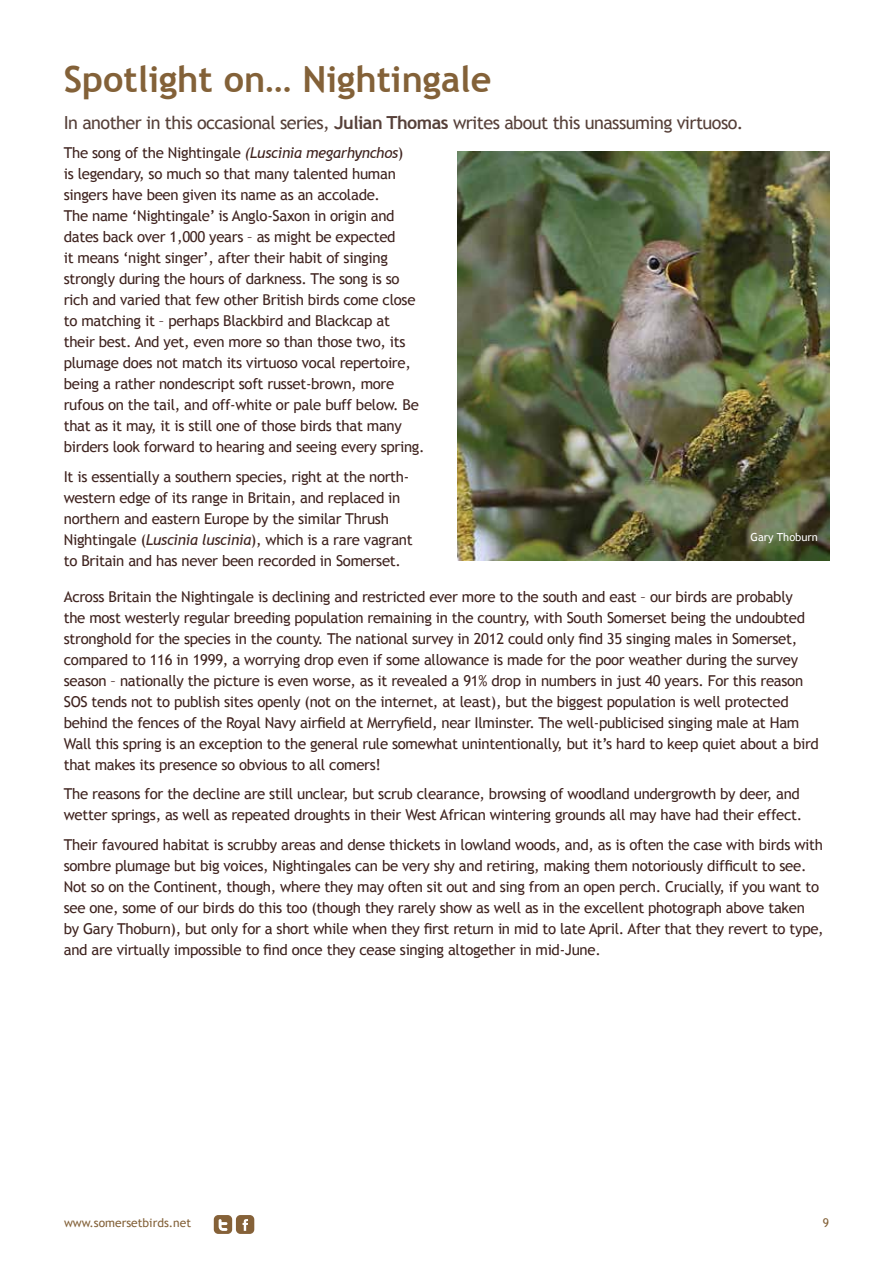
<style>
.page{position:relative;width:893px;height:1263px;background:#fff}
.page>*{position:absolute;margin:0;border:0;box-sizing:border-box;transform-origin:0 0}
.t1{font:700 36px "Trebuchet MS";color:#836138}
.t2{font:18px "Trebuchet MS";letter-spacing:-.03em;color:#564039}
.t3{font:15px/21px "Trebuchet MS";letter-spacing:-.02em;color:#3f231f}
.t4{font:12px "Trebuchet MS";color:#836138}
.t5{font:11.1px "Trebuchet MS";color:#fff}
.s1{font-weight:700}
.s2{font-style:italic}
</style>
<div class="page">
<svg style="left:214px;top:1215px;width:40px;height:19px"></svg>
<img style="left:457px;top:151px;width:372px;height:410px">
<h1 class="t1" style="left:64px;top:56px;width:429px">Spotlight on… Nightingale</h1>
<p class="t2" style="left:64px;top:112px;width:681px">In another in this occasional series, <span class="s1">Julian Thomas</span> writes about this unassuming virtuoso.</p>
<p class="t3" style="left:64px;top:143px;width:362px">The song of the Nightingale <span class="s2">(Luscinia megarhynchos</span>)<br>is legendary, so much so that many talented human singers have been given its name as an accolade.<br>The name ‘Nightingale’ is Anglo-Saxon in origin and dates back over 1,000 years – as might be expected<br>it means ‘night singer’, after their habit of singing strongly during the hours of darkness. The song is so rich and varied that few other British birds come close to matching it – perhaps Blackbird and Blackcap at their best. And yet, even more so than those two, its plumage does not match its virtuoso vocal repertoire, being a rather nondescript soft russet-brown, more rufous on the tail, and off-white or pale buff below. Be that as it may, it is still one of those birds that many birders look forward to hearing and seeing every spring.</p>
<p class="t3" style="left:64px;top:466px;width:350px">It is essentially a southern species, right at the north&shy;western edge of its range in Britain, and replaced in northern and eastern Europe by the similar Thrush Nightingale (<span class="s2">Luscinia luscinia</span>), which is a rare vagrant to Britain and has never been recorded in Somerset.</p>
<p class="t3" style="left:64px;top:586px;width:757px">Across Britain the Nightingale is declining and restricted ever more to the south and east – our birds are probably<br>the most westerly regular breeding population remaining in the country, with South Somerset being the undoubted stronghold for the species in the county. The national survey in 2012 could only find 35 singing males in Somerset, compared to 116 in 1999, a worrying drop even if some allowance is made for the poor weather during the survey season – nationally the picture is even worse, as it revealed a 91% drop in numbers in just 40 years. For this reason SOS tends not to publish sites openly (not on the internet, at least), but the biggest population is well protected behind the fences of the Royal Navy airfield at Merryfield, near Ilminster. The well-publicised singing male at Ham Wall this spring is an exception to the general rule somewhat unintentionally, but it’s hard to keep quiet about a bird that makes its presence so obvious to all comers!</p>
<p class="t3" style="left:64px;top:784px;width:740px">The reasons for the decline are still unclear, but scrub clearance, browsing of woodland undergrowth by deer, and wetter springs, as well as repeated droughts in their West African wintering grounds all may have had their effect.</p>
<p class="t3" style="left:64px;top:834px;width:761px">Their favoured habitat is scrubby areas and dense thickets in lowland woods, and, as is often the case with birds with sombre plumage but big voices, Nightingales can be very shy and retiring, making them notoriously difficult to see.<br>Not so on the Continent, though, where they may often sit out and sing from an open perch. Crucially, if you want to see one, some of our birds do this too (though they rarely show as well as in the excellent photograph above taken by Gary Thoburn), but only for a short while when they first return in mid to late April. After that they revert to type, and are virtually impossible to find once they cease singing altogether in mid-June.</p>
<p class="t5" style="left:750px;top:531px;width:69px">Gary Thoburn</p>
<p class="t4" style="left:64px;top:1216px;width:129px">www.somersetbirds.net</p>
<p class="t4" style="left:823px;top:1216px;width:8px">9</p>
</div>
